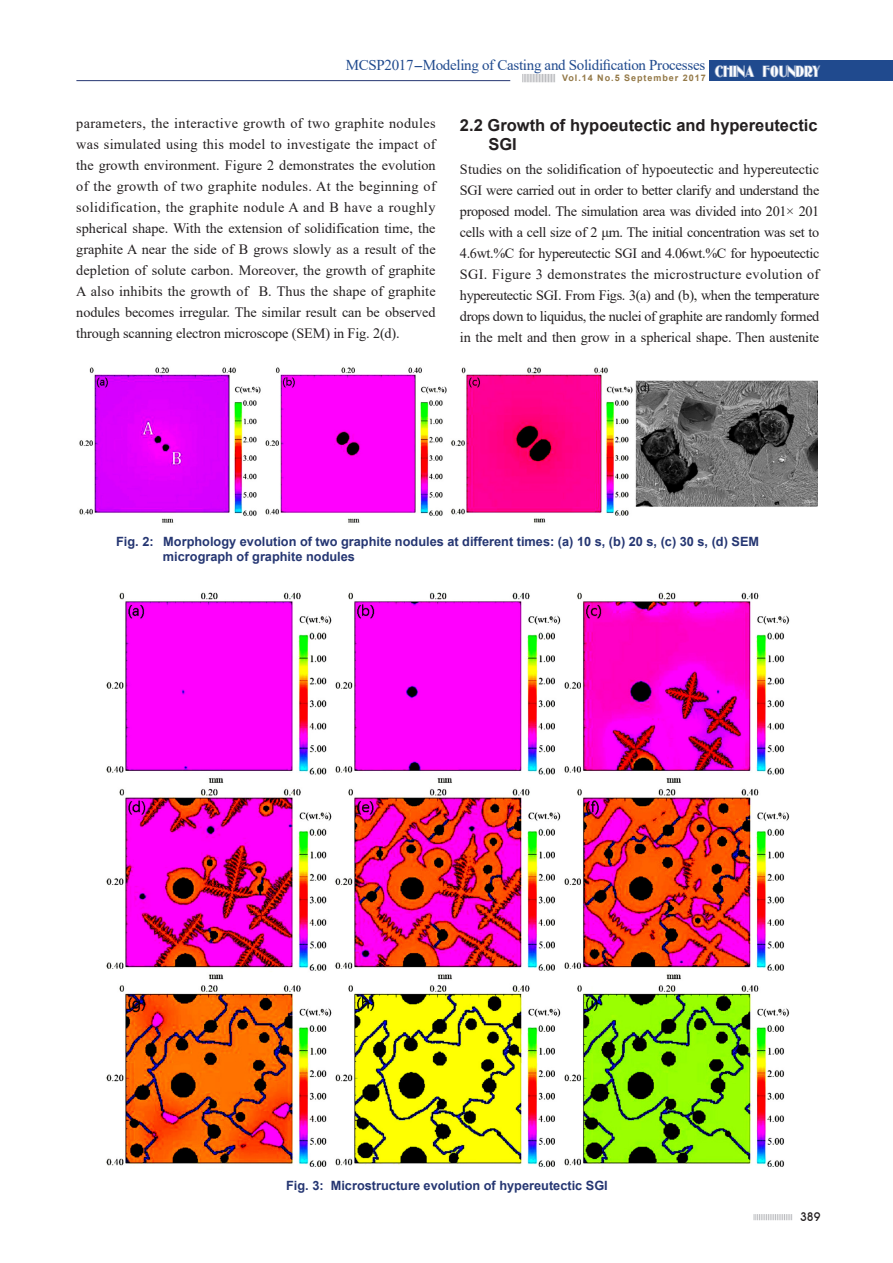
<style>
.page{position:relative;width:893px;height:1263px;background:#fff}
.page>*{position:absolute;margin:0;border:0;box-sizing:border-box;transform-origin:0 0}
._06-正文副标题{font:700 16.5px/19.5px "Arial";color:#231f20}
.t1{font:15.6px "Oldgate Lane Outline";color:#fff}
.t2{font:15px "Times New Roman";letter-spacing:-.02em;color:#204a8e}
._07-正文{font:14.25px/21px "Times New Roman";letter-spacing:-.01em;color:#231f20;text-align:justify}
._13-图片说明{font:700 12.75px/15px "Arial";color:#253672}
.t3{font:500 12px "Avant Garde IT Cby BT";color:#231f20}
.t4{font:700 9px "Arial";letter-spacing:.11em;color:#937846}
</style>
<div class="page">
<svg style="left:754px;top:1214px;width:38px;height:6px"></svg>
<div style="left:709px;top:60px;width:184px;height:21px;background:#204a8e"></div>
<hr style="left:76px;top:80px;width:434px;height:1px;background:#253672">
<svg style="left:522px;top:74px;width:33px;height:8px"></svg>
<img style="left:79px;top:367px;width:738px;height:156px">
<img style="left:106px;top:592px;width:684px;height:577px">
<p class="t2" style="left:346px;top:55px;width:361px">MCSP2017-Modeling of Casting and Solidification Processes</p>
<p class="t1" style="left:715px;top:62px;width:107px">CHINA FOUNDRY</p>
<p class="t4" style="left:562px;top:72px;width:145px">Vol.14 No.5 September 2017</p>
<p class="_07-正文" style="left:76px;top:113px;width:361px">parameters, the interactive growth of two graphite nodules was simulated using this model to investigate the impact of the growth environment. Figure 2 demonstrates the evolution of the growth of two graphite nodules. At the beginning of solidification, the graphite nodule A and B have a roughly spherical shape. With the extension of solidification time, the graphite A near the side of B grows slowly as a result of the depletion of solute carbon. Moreover, the growth of graphite A also inhibits the growth of B. Thus the shape of graphite nodules becomes irregular. The similar result can be observed through scanning electron microscope (SEM) in Fig. 2(d).</p>
<p class="_06-正文副标题" style="left:488px;top:116px;width:331px;text-indent:-28px">2.2 Growth of hypoeutectic and hypereutectic<br>SGI</p>
<p class="_07-正文" style="left:460px;top:158px;width:361px">Studies on the solidification of hypoeutectic and hypereutectic SGI were carried out in order to better clarify and understand the proposed model. The simulation area was divided into 201× 201 cells with a cell size of 2 μm. The initial concentration was set to 4.6wt.%C for hypereutectic SGI and 4.06wt.%C for hypoeutectic SGI. Figure 3 demonstrates the microstructure evolution of hypereutectic SGI. From Figs. 3(a) and (b), when the temperature drops down to liquidus, the nuclei of graphite are randomly formed in the melt and then grow in a spherical shape. Then austenite</p>
<p class="_13-图片说明" style="left:163px;top:535px;width:598px;text-indent:-47px">Fig. 2: Morphology evolution of two graphite nodules at different times: (a) 10 s, (b) 20 s, (c) 30 s, (d) SEM micrograph of graphite nodules</p>
<p class="_13-图片说明" style="left:286px;top:1179px;width:323px">Fig. 3: Microstructure evolution of hypereutectic SGI</p>
<p class="t3" style="left:800px;top:1209px;width:22px">389</p>
</div>
